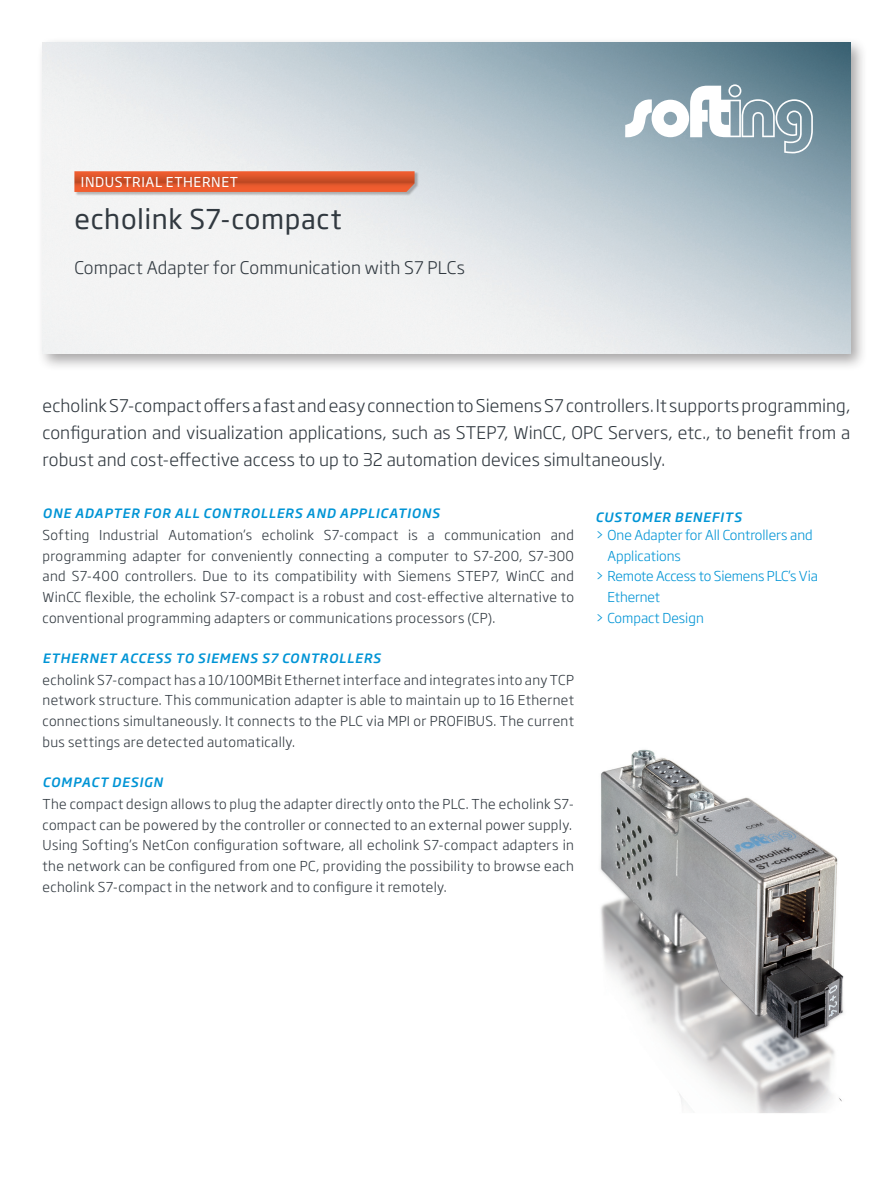
<style>
.page{position:relative;width:893px;height:1188px;background:#fff}
.page>*{position:absolute;margin:0;border:0;box-sizing:border-box;transform-origin:0 0}
.t1{font:27px "Soho Gothic Std";letter-spacing:.02em;color:#313940}
.t2{font:300 17.25px/27px "Soho Gothic Std";letter-spacing:.005em;color:#313940;text-align:justify}
.t3{font:300 13.5px/20.7px "Soho Gothic Std";letter-spacing:.025em;color:#313940;text-align:justify}
.t4{font:300 13.5px "Soho Gothic Std";letter-spacing:-.005em;color:#0094d5}
.t5{font:13.5px "Soho Gothic Std";letter-spacing:.045em;color:#fff}
.t6{font:italic 500 12.75px "Soho Gothic Std";letter-spacing:.065em;color:#0094d5}
</style>
<div class="page">
<div style="left:37px;top:37px;width:831px;height:335px;background:#231f20;opacity:.4"></div>
<img style="left:43px;top:43px;width:807px;height:311px">
<svg style="left:625px;top:84px;width:188px;height:69px"></svg>
<div style="left:75px;top:172px;width:344px;height:24px;background:#231f20;opacity:.3"></div>
<svg style="left:74px;top:171px;width:341px;height:21px;background:#de582e"></svg>
<img style="left:600px;top:749px;width:244px;height:364px">
<p class="t5" style="left:81px;top:173px;width:159px">Industrial Ethernet</p>
<h1 class="t1" style="left:74px;top:202px;width:269px">echolink S7-compact</h1>
<p class="t2" style="left:74px;top:255px;width:392px">Compact Adapter for Communication with S7 PLCs</p>
<p class="t2" style="left:43px;top:393px;width:809px">echolink S7-compact offers a fast and easy connection to Siemens S7 controllers. It supports programming, configuration and visualization applications, such as STEP7, WinCC, OPC Servers, etc., to benefit from a robust and cost-effective access to up to 32 automation devices simultaneously.</p>
<p class="t6" style="left:43px;top:505px;width:398px">ONE ADAPTER FOR ALL CONTROLLERS AND APPLICATIONS</p>
<p class="t3" style="left:43px;top:525px;width:533px">Softing Industrial Automation’s echolink S7-compact is a communication and programming adapter for conveniently connecting a computer to S7-200, S7-300 and S7-400 controllers. Due to its compatibility with Siemens STEP7, WinCC and WinCC flexible, the echolink S7-compact is a robust and cost-effective alternative to conventional programming adapters or communications processors (CP).</p>
<p class="t6" style="left:43px;top:650px;width:340px">ETHERNET ACCESS TO SIEMENS S7 CONTROLLERS</p>
<p class="t3" style="left:43px;top:670px;width:533px">echolink S7-compact has a 10/100MBit Ethernet interface and integrates into any TCP network structure. This communication adapter is able to maintain up to 16 Ethernet connections simultaneously. It connects to the PLC via MPI or PROFIBUS. The current bus settings are detected automatically.</p>
<p class="t6" style="left:43px;top:774px;width:121px">COMPACT DESIGN</p>
<p class="t3" style="left:43px;top:794px;width:533px;text-align:left">The compact design allows to plug the adapter directly onto the PLC. The echolink S7- compact can be powered by the controller or connected to an external power supply.<br>Using Softing’s NetCon configuration software, all echolink S7-compact adapters in the network can be configured from one PC, providing the possibility to browse each echolink S7-compact in the network and to configure it remotely.</p>
<p class="t6" style="left:595px;top:509px;width:148px">CUSTOMER BENEFITS</p>
<p class="t4" style="left:595px;top:526px;width:219px">&gt; One Adapter for All Controllers and</p>
<p class="t4" style="left:607px;top:547px;width:75px">Applications</p>
<p class="t4" style="left:595px;top:568px;width:224px">&gt; Remote Access to Siemens PLC’s Via</p>
<p class="t4" style="left:607px;top:588px;width:54px">Ethernet</p>
<p class="t4" style="left:595px;top:609px;width:110px">&gt; Compact Design</p>
</div>
